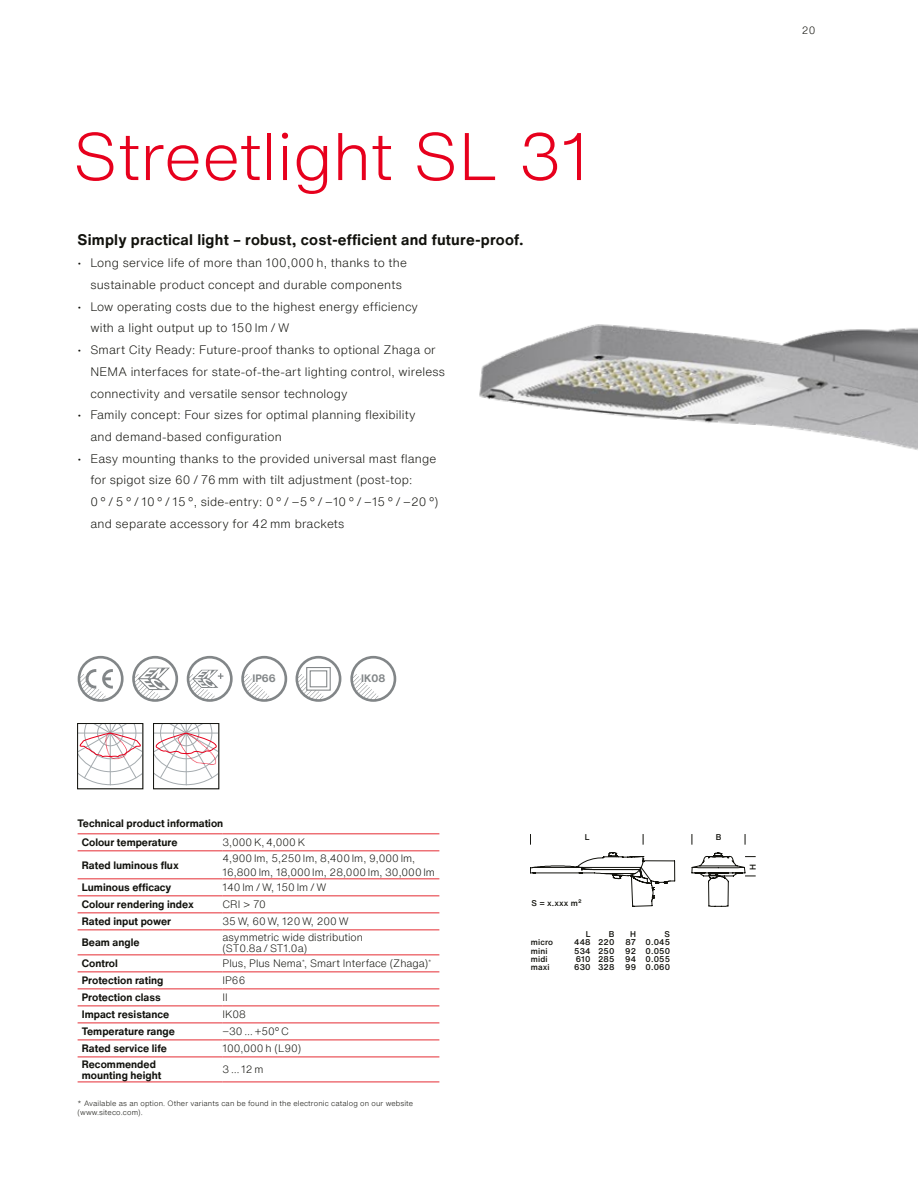
<style>
.page{position:relative;width:918px;height:1188px;background:#fff}
.page>*{position:absolute;margin:0;border:0;box-sizing:border-box;transform-origin:0 0}
.t1{font:300 66px "Helvetica Now Text";color:#e7001d}
.t2{font:700 15px "Helvetica Now Text";letter-spacing:.015em;color:#12120d}
.t3{font:300 12px/21.8px "Helvetica Now Text";letter-spacing:.015em;color:#12120d}
.t4{font:300 10.5px/13.5px "Helvetica Now Text";color:#12120d}
.t5{font:700 10.5px/18.9px "Helvetica Now Text";color:#12120d}
.t6{font:700 10.5px "Helvetica Now Text";color:#828688}
.t7{font:500 8.25px/8.2px "Helvetica Now Text";letter-spacing:.015em;color:#12120d;text-align:justify}
.t8{font:300 7.5px/9px "Helvetica Now Text";letter-spacing:.015em;color:#12120d}
</style>
<div class="page">
<img style="left:439px;top:324px;width:479px;height:759px">
<svg style="left:241px;top:656px;width:46px;height:46px"></svg>
<svg style="left:350px;top:656px;width:46px;height:46px"></svg>
<svg style="left:78px;top:656px;width:46px;height:46px"></svg>
<svg style="left:132px;top:656px;width:46px;height:46px"></svg>
<svg style="left:187px;top:656px;width:46px;height:46px"></svg>
<svg style="left:79px;top:725px;width:62px;height:61px"></svg>
<div style="left:77px;top:723px;width:66px;height:66px;border:1px solid #12120d"></div>
<svg style="left:155px;top:725px;width:62px;height:61px"></svg>
<div style="left:153px;top:723px;width:66px;height:66px;border:1px solid #12120d"></div>
<svg style="left:296px;top:656px;width:45px;height:46px"></svg>
<hr style="left:78px;top:833px;width:145px;height:1px;background:#e52c33">
<hr style="left:223px;top:833px;width:216px;height:1px;background:#e52c33">
<hr style="left:78px;top:850px;width:145px;height:1px;background:#e52c33">
<hr style="left:223px;top:850px;width:216px;height:1px;background:#e52c33">
<hr style="left:78px;top:878px;width:145px;height:1px;background:#e52c33">
<hr style="left:223px;top:878px;width:216px;height:1px;background:#e52c33">
<hr style="left:78px;top:895px;width:145px;height:1px;background:#e52c33">
<hr style="left:223px;top:895px;width:216px;height:1px;background:#e52c33">
<hr style="left:78px;top:912px;width:145px;height:1px;background:#e52c33">
<hr style="left:78px;top:929px;width:145px;height:1px;background:#e52c33">
<hr style="left:223px;top:912px;width:216px;height:1px;background:#e52c33">
<hr style="left:223px;top:929px;width:216px;height:1px;background:#e52c33">
<hr style="left:78px;top:954px;width:145px;height:1px;background:#e52c33">
<hr style="left:78px;top:971px;width:145px;height:1px;background:#e52c33">
<hr style="left:78px;top:989px;width:145px;height:1px;background:#e52c33">
<hr style="left:78px;top:1040px;width:145px;height:1px;background:#e52c33">
<hr style="left:78px;top:1057px;width:145px;height:1px;background:#e52c33">
<hr style="left:78px;top:1082px;width:145px;height:1px;background:#e52c33">
<hr style="left:78px;top:1006px;width:145px;height:1px;background:#e52c33">
<hr style="left:78px;top:1023px;width:145px;height:1px;background:#e52c33">
<hr style="left:223px;top:954px;width:216px;height:1px;background:#e52c33">
<hr style="left:223px;top:971px;width:216px;height:1px;background:#e52c33">
<hr style="left:223px;top:989px;width:216px;height:1px;background:#e52c33">
<hr style="left:223px;top:1040px;width:216px;height:1px;background:#e52c33">
<hr style="left:223px;top:1057px;width:216px;height:1px;background:#e52c33">
<hr style="left:223px;top:1082px;width:216px;height:1px;background:#e52c33">
<hr style="left:223px;top:1006px;width:216px;height:1px;background:#e52c33">
<hr style="left:223px;top:1023px;width:216px;height:1px;background:#e52c33">
<svg style="left:530px;top:852px;width:226px;height:55px"></svg>
<h1 class="t1" style="left:73px;top:107px;width:519px">Streetlight SL 31</h1>
<p class="t2" style="left:78px;top:229px;width:448px">Simply practical light – robust, cost-efficient and future-proof.</p>
<p class="t3" style="left:90px;top:251px;width:318px;text-indent:-13px">• Long service life of more than 100,000 h, thanks to the sustainable product concept and durable components</p>
<p class="t3" style="left:90px;top:295px;width:329px;text-indent:-13px">• Low operating costs due to the highest energy efficiency with a light output up to 150 lm / W</p>
<p class="t3" style="left:90px;top:338px;width:356px;text-indent:-13px">• Smart City Ready: Future-proof thanks to optional Zhaga or<br>NEMA interfaces for state-of-the-art lighting control, wireless connectivity and versatile sensor technology</p>
<p class="t3" style="left:90px;top:404px;width:327px;text-indent:-13px">• Family concept: Four sizes for optimal planning flexibility and demand-based configuration</p>
<p class="t3" style="left:90px;top:447px;width:350px;text-indent:-13px">• Easy mounting thanks to the provided universal mast flange for spigot size 60 / 76 mm with tilt adjustment (post-top:<br>0 ° / 5 ° / 10 ° / 15 °, side-entry: 0 ° / −5 ° / −10 ° / −15 ° / −20 °) and separate accessory for 42 mm brackets</p>
<p class="t4" style="left:802px;top:24px;width:15px">20</p>
<p class="t6" style="left:253px;top:670px;width:25px">IP66</p>
<p class="t6" style="left:361px;top:670px;width:26px">IK08</p>
<p class="t5" style="left:82px;top:814px;width:143px;text-indent:-4px">Technical product information<br>Colour temperature</p>
<p class="t4" style="left:223px;top:836px;width:84px">3,000 K, 4,000 K</p>
<p class="t5" style="left:82px;top:855px;width:98px">Rated luminous flux</p>
<p class="t4" style="left:223px;top:851px;width:214px">4,900 lm, 5,250 lm, 8,400 lm, 9,000 lm,<br>16,800 lm, 18,000 lm, 28,000 lm, 30,000 lm</p>
<p class="t5" style="left:82px;top:878px;width:91px">Luminous efficacy</p>
<p class="t4" style="left:223px;top:881px;width:105px">140 lm / W, 150 lm / W</p>
<p class="t5" style="left:82px;top:895px;width:114px">Colour rendering index</p>
<p class="t4" style="left:223px;top:898px;width:45px">CRI &gt; 70</p>
<p class="t5" style="left:82px;top:912px;width:91px">Rated input power</p>
<p class="t4" style="left:223px;top:915px;width:128px">35 W, 60 W, 120 W, 200 W</p>
<p class="t5" style="left:82px;top:933px;width:59px">Beam angle</p>
<p class="t4" style="left:223px;top:932px;width:142px;line-height:10.5px">asymmetric wide distribution (ST0.8a / ST1.0a)</p>
<p class="t5" style="left:82px;top:954px;width:38px">Control</p>
<p class="t4" style="left:223px;top:957px;width:211px">Plus, Plus Nema<sup>*</sup>, Smart Interface (Zhaga)<sup>*</sup></p>
<p class="t5" style="left:82px;top:971px;width:83px">Protection rating</p>
<p class="t4" style="left:223px;top:974px;width:24px">IP66</p>
<p class="t5" style="left:82px;top:988px;width:80px">Protection class</p>
<p class="t4" style="left:223px;top:991px;width:7px">II</p>
<p class="t5" style="left:82px;top:1005px;width:89px">Impact resistance</p>
<p class="t4" style="left:223px;top:1008px;width:25px">IK08</p>
<p class="t5" style="left:82px;top:1022px;width:95px">Temperature range</p>
<p class="t4" style="left:223px;top:1025px;width:68px">−30 … +50° C</p>
<p class="t5" style="left:82px;top:1039px;width:87px">Rated service life</p>
<p class="t4" style="left:223px;top:1042px;width:80px">100,000 h (L90)</p>
<p class="t5" style="left:82px;top:1059px;width:81px;line-height:10.5px">Recommended mounting height</p>
<p class="t4" style="left:223px;top:1063px;width:42px">3 … 12 m</p>
<p class="t8" style="left:78px;top:1099px;width:337px">* Available as an option. Other variants can be found in the electronic catalog on our website (www.siteco.com).</p>
<p class="t7" style="left:585px;top:833px;width:6px">L</p>
<p class="t7" style="left:716px;top:833px;width:7px">B</p>
<p class="t7" style="left:531px;top:899px;width:52px">S = x.xxx m²</p>
<p class="t7" style="left:531px;top:938px;width:24px;text-align:left">micro mini midi maxi</p>
<p class="t7" style="left:598px;top:930px;width:18px;text-indent:11px">B 220<br>250<br>285<br>328</p>
<p class="t7" style="left:646px;top:930px;width:26px;text-indent:19px">S 0.045<br>0.050<br>0.055<br>0.060</p>
<p class="t7" style="left:574px;top:930px;width:18px;text-indent:12px">L 448<br>534<br>610<br>630</p>
<p class="t7" style="left:625px;top:930px;width:12px;text-align:center">H<br>87<br>92<br>94<br>99</p>
<p class="t7" style="left:748px;top:870px;width:7px;rotate:-90deg">H</p>
</div>
